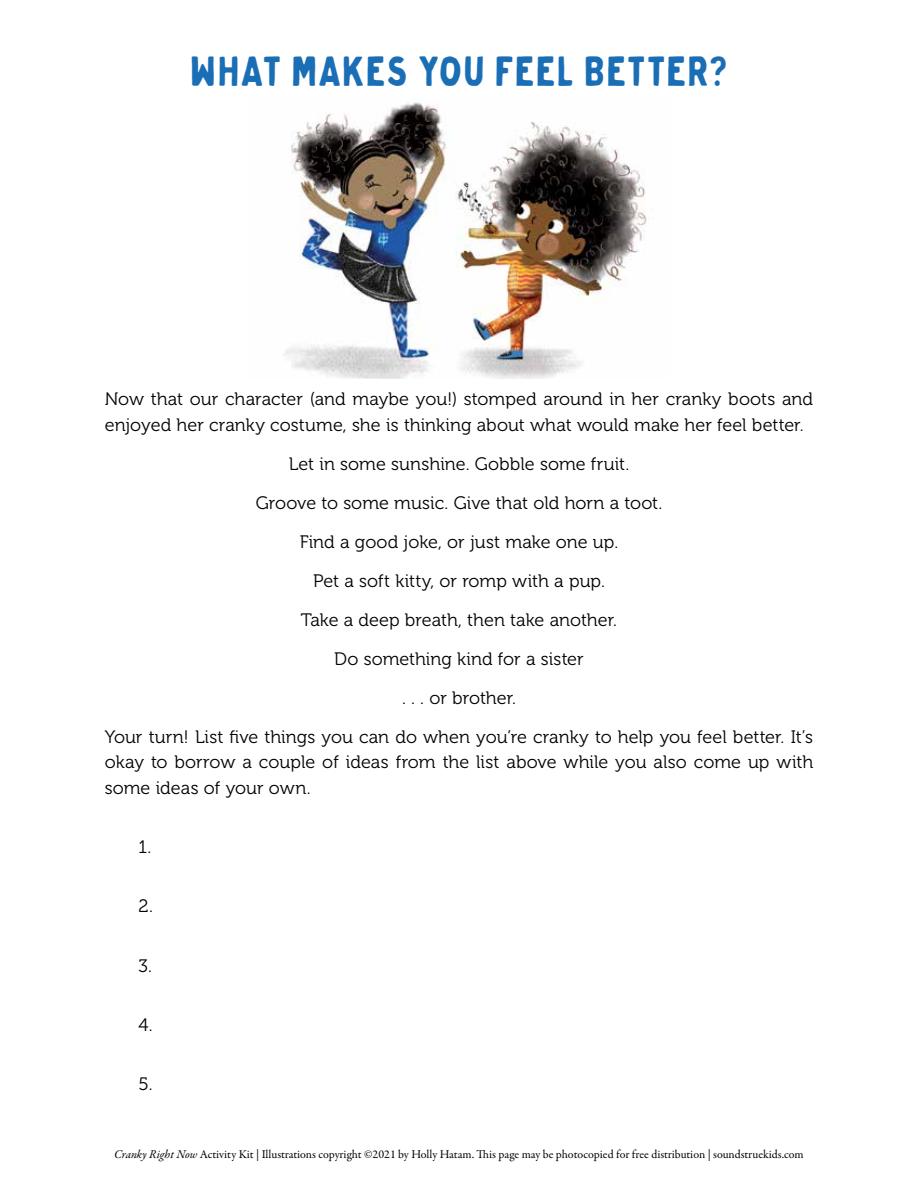
<style>
.page{position:relative;width:918px;height:1188px;background:#fff}
.page>*{position:absolute;margin:0;border:0;box-sizing:border-box;transform-origin:0 0}
.t1{font:700 42.3px "Bobby J";color:#1a6eb6}
.t2{font:18px/39px "Museo 300";color:#000}
.t3{font:12px "Garamond Premr Pro";color:#000}
.s1{font-style:italic}
</style>
<div class="page">
<img style="left:283px;top:102px;width:364px;height:276px">
<h1 class="t1" style="left:190px;top:49px;width:540px">WHAT MAKES YOU FEEL BETTER?</h1>
<p class="t2" style="left:105px;top:387px;width:710px;line-height:25.5px">Now that our character (and maybe you!) stomped around in her cranky boots and enjoyed her cranky costume, she is thinking about what would make her feel better.</p>
<p class="t2" style="left:105px;top:444px;width:710px;text-align:center">Let in some sunshine. Gobble some fruit.<br>Groove to some music. Give that old horn a toot.<br>Find a good joke, or just make one up.<br>Pet a soft kitty, or romp with a pup.<br>Take a deep breath, then take another.<br>Do something kind for a sister<br>. . . or brother.<br>Your turn! List five things you can do when you’re cranky to help you feel better. It’s</p>
<p class="t2" style="left:105px;top:750px;width:710px;line-height:25.5px">okay to borrow a couple of ideas from the list above while you also come up with some ideas of your own.</p>
<p class="t2" style="left:139px;top:828px;width:14px">1.</p>
<p class="t2" style="left:139px;top:887px;width:16px">2.</p>
<p class="t2" style="left:139px;top:946px;width:15px">3.</p>
<p class="t2" style="left:139px;top:1006px;width:16px">4.</p>
<p class="t2" style="left:139px;top:1065px;width:16px">5.</p>
<p class="t3" style="left:114px;top:1147px;width:691px"><span class="s1">Cranky Right Now</span> Activity Kit | Illustrations copyright ©2021 by Holly Hatam. This page may be photocopied for free distribution | soundstruekids.com</p>
</div>
